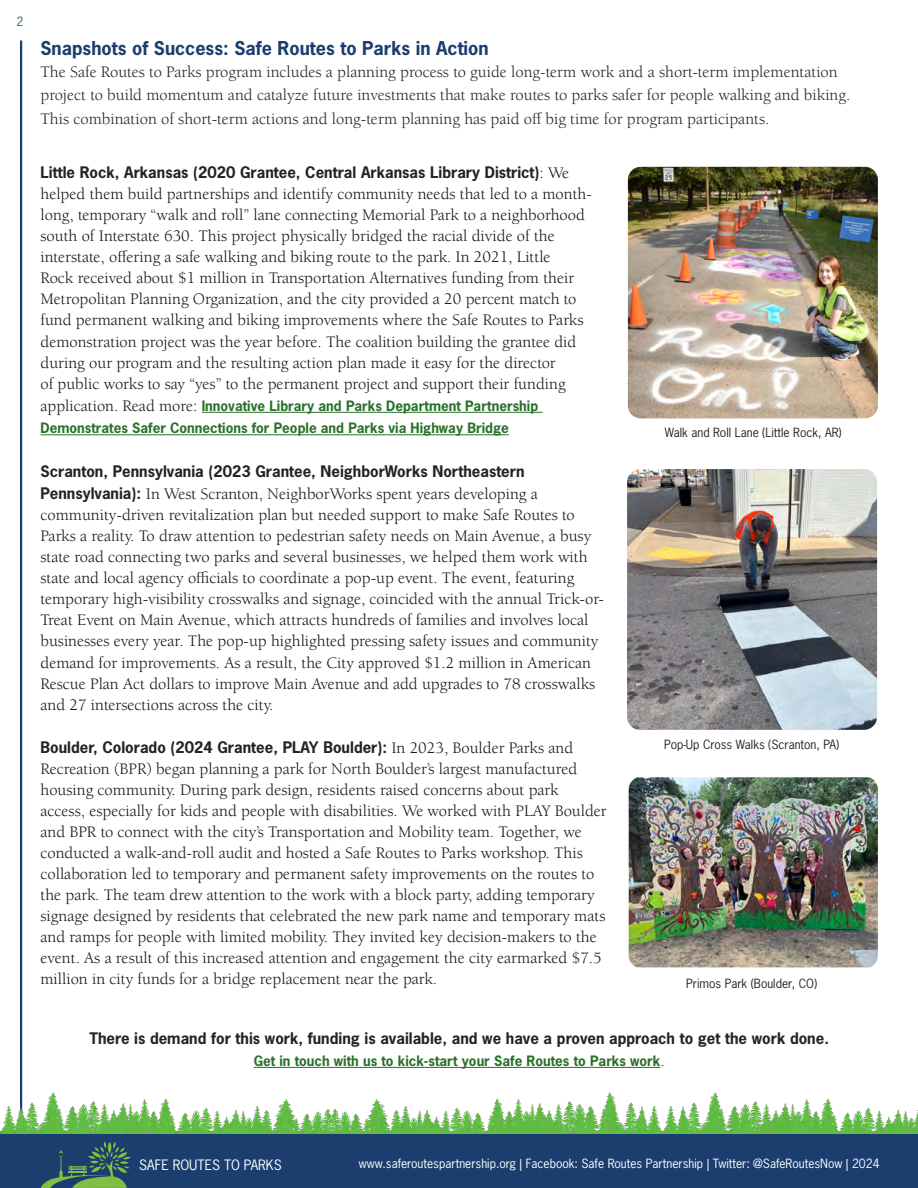
<style>
.page{position:relative;width:918px;height:1188px;background:#fff}
.page>*{position:absolute;margin:0;border:0;box-sizing:border-box;transform-origin:0 0}
.t1{font:700 18px "News Gothic Std";color:#1b3e6f}
.t2{font:16.5px/21px "Berkeley Pro";color:#151515}
.t3{font:16.5px/22.5px "Berkeley Pro";color:#232323}
.t4{font:700 15px "News Gothic Std";color:#232323}
.t5{font:700 13.5px/22.5px "News Gothic Std";color:#29712a}
.t6{font:13.5px "News Gothic Std";color:#fff}
.t7{font:12px "News Gothic Std";color:#fff}
.t8{font:12px "News Gothic Std";color:#232323}
.t9{font:12px "News Gothic Std";color:#29712a}
.s1{font-family:"Berkeley Pro";font-weight:400;font-size:16.5px;color:#151515}
.s2{font-family:"News Gothic Std";font-weight:700;font-size:15px;color:#232323}
.s3{font-family:"Berkeley Pro";font-weight:400;font-size:16.5px;color:#232323}
</style>
<div class="page">
<hr style="left:20px;top:40px;width:2px;height:1136px;background:#1b3e6f">
<img style="left:1px;top:1054px;width:917px;height:77px">
<div style="left:0;top:1131px;width:918px;height:16px;background:#62bb46"></div>
<div style="left:0;top:1134px;width:918px;height:54px;background:#1b3e6f"></div>
<svg style="left:41px;top:1142px;width:90px;height:46px"></svg>
<hr style="left:202px;top:412px;width:340px;height:1px;background:#29712a">
<hr style="left:40px;top:434px;width:469px;height:1px;background:#29712a">
<img style="left:628px;top:167px;width:250px;height:251px">
<img style="left:627px;top:469px;width:250px;height:261px">
<img style="left:629px;top:777px;width:249px;height:190px">
<hr style="left:254px;top:1067px;width:406px;height:1px;background:#29712a">
<p class="t9" style="left:17px;top:13px;width:8px">2</p>
<p class="t1" style="left:40px;top:36px;width:450px">Snapshots of Success: Safe Routes to Parks in Action</p>
<p class="t3" style="left:40px;top:61px;width:811px">The Safe Routes to Parks program includes a planning process to guide long-term work and a short-term implementation project to build momentum and catalyze future investments that make routes to parks safer for people walking and biking.</p>
<p class="t3" style="left:40px;top:107px;width:730px">This combination of short-term actions and long-term planning has paid off big time for program participants.</p>
<p class="t4" style="left:40px;top:163px;width:530px">Little Rock, Arkansas (2020 Grantee, Central Arkansas Library District)<span class="s1">: We</span></p>
<p class="t2" style="left:40px;top:184px;width:553px">helped them build partnerships and identify community needs that led to a month&shy;long, temporary “walk and roll” lane connecting Memorial Park to a neighborhood south of Interstate 630. This project physically bridged the racial divide of the interstate, offering a safe walking and biking route to the park. In 2021, Little<br>Rock received about $1 million in Transportation Alternatives funding from their Metropolitan Planning Organization, and the city provided a 20 percent match to fund permanent walking and biking improvements where the Safe Routes to Parks demonstration project was the year before. The coalition building the grantee did during our program and the resulting action plan made it easy for the director<br>of public works to say “yes” to the permanent project and support their funding</p>
<p class="t5" style="left:40px;top:394px;width:499px"><span class="s1">application. Read more:</span> Innovative Library and Parks Department Partnership<br>Demonstrates Safer Connections for People and Parks via Highway Bridge</p>
<p class="t4" style="left:40px;top:461px;width:486px">Scranton, Pennsylvania (2023 Grantee, NeighborWorks Northeastern</p>
<p class="t2" style="left:40px;top:484px;width:565px"><span class="s2">Pennsylvania):</span> In West Scranton, NeighborWorks spent years developing a community-driven revitalization plan but needed support to make Safe Routes to Parks a reality. To draw attention to pedestrian safety needs on Main Avenue, a busy state road connecting two parks and several businesses, we helped them work with state and local agency officials to coordinate a pop-up event. The event, featuring temporary high-visibility crosswalks and signage, coincided with the annual Trick-or-Treat Event on Main Avenue, which attracts hundreds of families and involves local businesses every year. The pop-up highlighted pressing safety issues and community demand for improvements. As a result, the City approved $1.2 million in American Rescue Plan Act dollars to improve Main Avenue and add upgrades to 78 crosswalks and 27 intersections across the city.</p>
<p class="t4" style="left:40px;top:737px;width:534px">Boulder, Colorado (2024 Grantee, PLAY Boulder): <span class="s1">In 2023, Boulder Parks and</span></p>
<p class="t2" style="left:40px;top:758px;width:568px">Recreation (BPR) began planning a park for North Boulder’s largest manufactured housing community. During park design, residents raised concerns about park access, especially for kids and people with disabilities. We worked with PLAY Boulder and BPR to connect with the city’s Transportation and Mobility team. Together, we conducted a walk-and-roll audit and hosted a Safe Routes to Parks workshop. This collaboration led to temporary and permanent safety improvements on the routes to the park. The team drew attention to the work with a block party, adding temporary signage designed by residents that celebrated the new park name and temporary mats and ramps for people with limited mobility. They invited key decision-makers to the event. As a result of this increased attention and engagement the city earmarked $7.5 million in city funds for a bridge replacement near the park.</p>
<p class="t8" style="left:665px;top:425px;width:178px">Walk and Roll Lane (Little Rock, AR)</p>
<p class="t8" style="left:664px;top:737px;width:177px">Pop-Up Cross Walks (Scranton, PA)</p>
<p class="t8" style="left:686px;top:975px;width:132px">Primos Park (Boulder, CO)</p>
<p class="t4" style="left:89px;top:1028px;width:741px">There is demand for this work, funding is available, and we have a proven approach to get the work done.</p>
<p class="t5" style="left:254px;top:1049px;width:412px">Get in touch with us to kick-start your Safe Routes to Parks work<span class="s3">.</span></p>
<p class="t6" style="left:139px;top:1156px;width:144px">SAFE ROUTES TO PARKS</p>
<p class="t7" style="left:359px;top:1156px;width:522px">www.saferoutespartnership.org | Facebook: Safe Routes Partnership | Twitter: @SafeRoutesNow | 2024</p>
</div>
